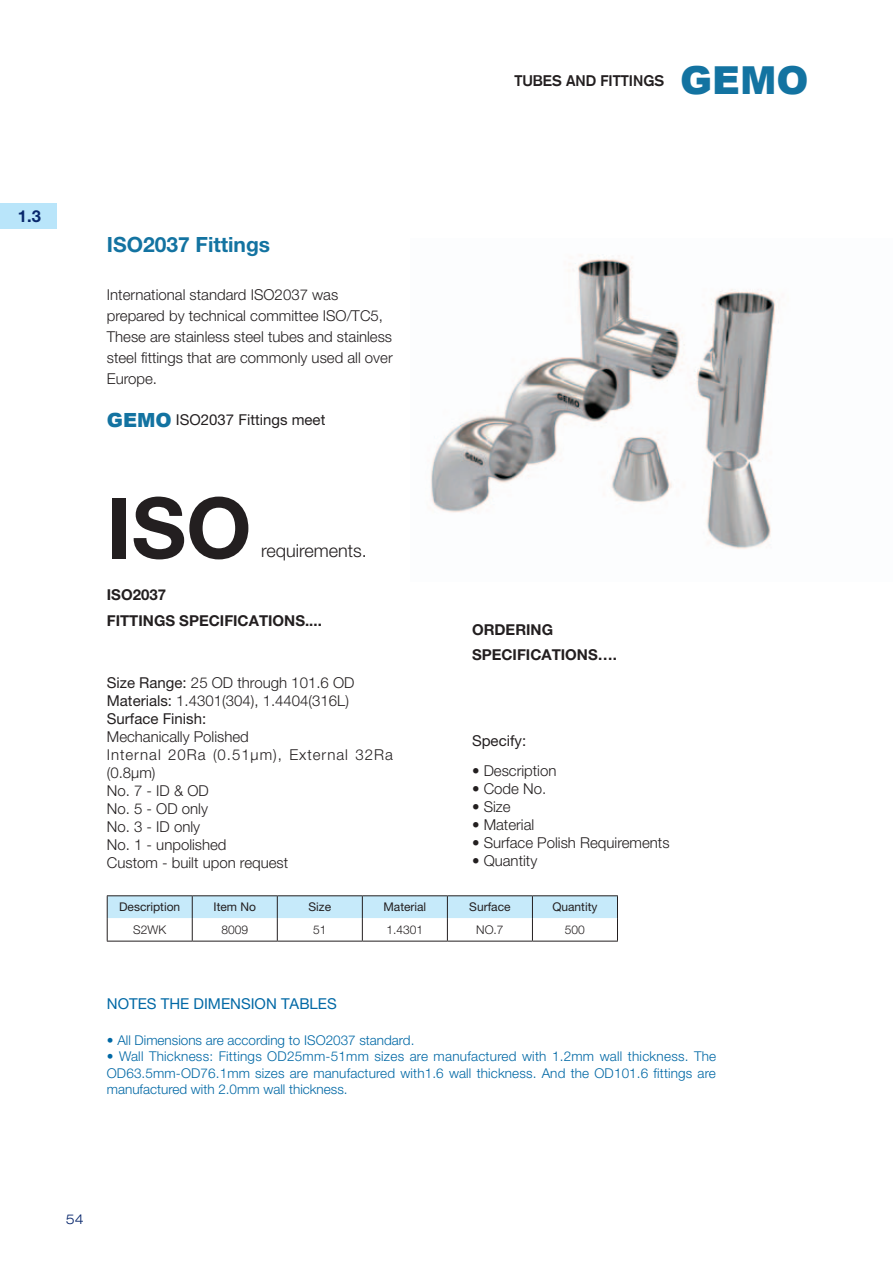
<style>
.page{position:relative;width:893px;height:1263px;background:#fff}
.page>*{position:absolute;margin:0;border:0;box-sizing:border-box;transform-origin:0 0}
.表文字{font:700 84px "Helvetica Neue LT Pro";color:#231f20}
.t1{font:900 38.55px "Arial";color:#1373a1}
.t2{font:700 21px "Helvetica Neue LT Pro";color:#1373a1}
.t3{font:300 18px "Helvetica Neue LT Pro";color:#231f20}
._1_1{font:700 16.5px "Helvetica Neue LT Pro";color:#08276c}
.t4{font:300 15px/21px "Helvetica Neue LT Pro";color:#231f20}
.t5{font:700 15px "Helvetica Neue LT Pro";color:#231f20}
.t6{font:15px "Helvetica Neue LT Pro";color:#231f20}
.t7{font:300 15px/18px "Helvetica Neue LT Pro";letter-spacing:.065em;color:#231f20}
.t8{font:15px "Helvetica Neue LT Pro";color:#0068a5}
.t9{font:700 15px "Akzidenz Grotesk";color:#231f20}
.t10{font:300 13.5px/16.2px "Helvetica Neue LT Pro";color:#0068a5;text-align:justify}
.t11{font:300 expanded 13.5px "Helvetica Neue LT Pro";color:#08276c}
.t12{font:12px "Helvetica Neue LT Pro";color:#231f20}
.t13{font:300 12px "Helvetica Neue LT Pro";color:#231f20}
.s1{font-family:"Arial";font-weight:900;font-size:19.5px;color:#1373a1}
.s2{font-weight:400}
.s3{font-family:"Akzidenz Grotesk CE"}
.s4{font-family:"Akzidenz Grotesk CE";font-weight:400}
</style>
<div class="page">
<div style="left:0;top:203px;width:57px;height:26px;background:#b9e5fa"></div>
<hr style="left:107px;top:895px;width:85px;height:1px;background:#231f20">
<hr style="left:192px;top:895px;width:85px;height:1px;background:#231f20">
<hr style="left:277px;top:895px;width:85px;height:1px;background:#231f20">
<hr style="left:362px;top:895px;width:85px;height:1px;background:#231f20">
<hr style="left:447px;top:895px;width:85px;height:1px;background:#231f20">
<hr style="left:532px;top:895px;width:86px;height:1px;background:#231f20">
<svg style="left:107px;top:896px;width:511px;height:45px"></svg>
<hr style="left:107px;top:941px;width:85px;height:1px;background:#231f20">
<hr style="left:192px;top:941px;width:85px;height:1px;background:#231f20">
<hr style="left:277px;top:941px;width:85px;height:1px;background:#231f20">
<hr style="left:362px;top:941px;width:85px;height:1px;background:#231f20">
<hr style="left:447px;top:941px;width:85px;height:1px;background:#231f20">
<hr style="left:532px;top:941px;width:86px;height:1px;background:#231f20">
<img style="left:430px;top:255px;width:346px;height:294px">
<p class="_1_1" style="left:18px;top:206px;width:24px">1.3</p>
<p class="t2" style="left:107px;top:232px;width:165px">ISO2037 Fittings</p>
<p class="t4" style="left:107px;top:284px;width:287px">International standard ISO2037 was prepared by technical committee ISO/TC5, These are stainless steel tubes and stainless steel fittings that are commonly used all over Europe.</p>
<p class="t6" style="left:107px;top:411px;width:220px"><span class="s1">GEMO</span> ISO2037 Fittings meet</p>
<p class="表文字" style="left:107px;top:476px;width:146px">ISO</p>
<p class="t3" style="left:261px;top:539px;width:107px">requirements.</p>
<p class="t5" style="left:107px;top:586px;width:61px">ISO2037</p>
<p class="t5" style="left:107px;top:612px;width:216px">FITTINGS SPECIFICATIONS....</p>
<p class="t4" style="left:107px;top:672px;width:249px"><span class="s2">Size Range:</span> 25 OD through 101.6 OD</p>
<p class="t4" style="left:107px;top:690px;width:244px"><span class="s2">Materials:</span> 1.4301(304), 1.4404(316L)</p>
<p class="t6" style="left:107px;top:709px;width:101px">Surface Finish:</p>
<p class="t4" style="left:107px;top:726px;width:143px">Mechanically Polished</p>
<p class="t7" style="left:107px;top:745px;width:287px">Internal 20Ra (0.51μm), External 32Ra (0.8μm)</p>
<p class="t4" style="left:107px;top:780px;width:103px">No. 7 - ID &amp; OD</p>
<p class="t4" style="left:107px;top:798px;width:103px">No. 5 - OD only</p>
<p class="t4" style="left:107px;top:816px;width:95px">No. 3 - ID only</p>
<p class="t4" style="left:107px;top:834px;width:121px">No. 1 - unpolished</p>
<p class="t4" style="left:107px;top:852px;width:183px">Custom - built upon request</p>
<p class="t9" style="left:514px;top:72px;width:151px">TUBES AND FITTINGS</p>
<p class="t1" style="left:680px;top:52px;width:130px">GEMO</p>
<p class="t5" style="left:472px;top:620px;width:83px">ORDERING</p>
<p class="t5" style="left:472px;top:646px;width:146px">SPECIFICATIONS….</p>
<p class="t6" style="left:472px;top:732px;width:56px">Specify:</p>
<p class="t4" style="left:472px;top:760px;width:86px"><span class="s3">•</span> Description</p>
<p class="t4" style="left:472px;top:778px;width:76px"><span class="s3">•</span> Code No<span class="s3">.</span></p>
<p class="t4" style="left:472px;top:796px;width:40px"><span class="s3">•</span> Size</p>
<p class="t4" style="left:472px;top:814px;width:64px"><span class="s3">•</span> Material</p>
<p class="t4" style="left:472px;top:832px;width:199px"><span class="s3">•</span> Surface Polish Requirements</p>
<p class="t4" style="left:472px;top:850px;width:67px"><span class="s3">•</span> Quantity</p>
<p class="t12" style="left:119px;top:900px;width:63px">Description</p>
<p class="t12" style="left:214px;top:900px;width:44px">Item No</p>
<p class="t12" style="left:308px;top:900px;width:24px">Size</p>
<p class="t12" style="left:383px;top:900px;width:44px">Material</p>
<p class="t12" style="left:469px;top:900px;width:43px">Surface</p>
<p class="t12" style="left:552px;top:900px;width:47px">Quantity</p>
<p class="t13" style="left:133px;top:922px;width:34px">S2WK</p>
<p class="t13" style="left:221px;top:922px;width:28px">8009</p>
<p class="t13" style="left:313px;top:922px;width:15px">51</p>
<p class="t13" style="left:386px;top:922px;width:38px">1.4301</p>
<p class="t13" style="left:476px;top:922px;width:29px">NO.7</p>
<p class="t13" style="left:565px;top:922px;width:22px">500</p>
<p class="t8" style="left:107px;top:995px;width:232px">NOTES THE DIMENSION TABLES</p>
<p class="t10" style="left:107px;top:1032px;width:309px"><span class="s4">•</span> All Dimensions are according to ISO2037 standard.</p>
<p class="t10" style="left:107px;top:1048px;width:611px"><span class="s4">•</span> Wall Thickness: Fittings OD25mm-51mm sizes are manufactured with 1.2mm wall thickness. The OD63.5mm-OD76.1mm sizes are manufactured with1.6 wall thickness. And the OD101.6 fittings are manufactured with 2.0mm wall thickness.</p>
<p class="t11" style="left:66px;top:1211px;width:20px">54</p>
</div>
